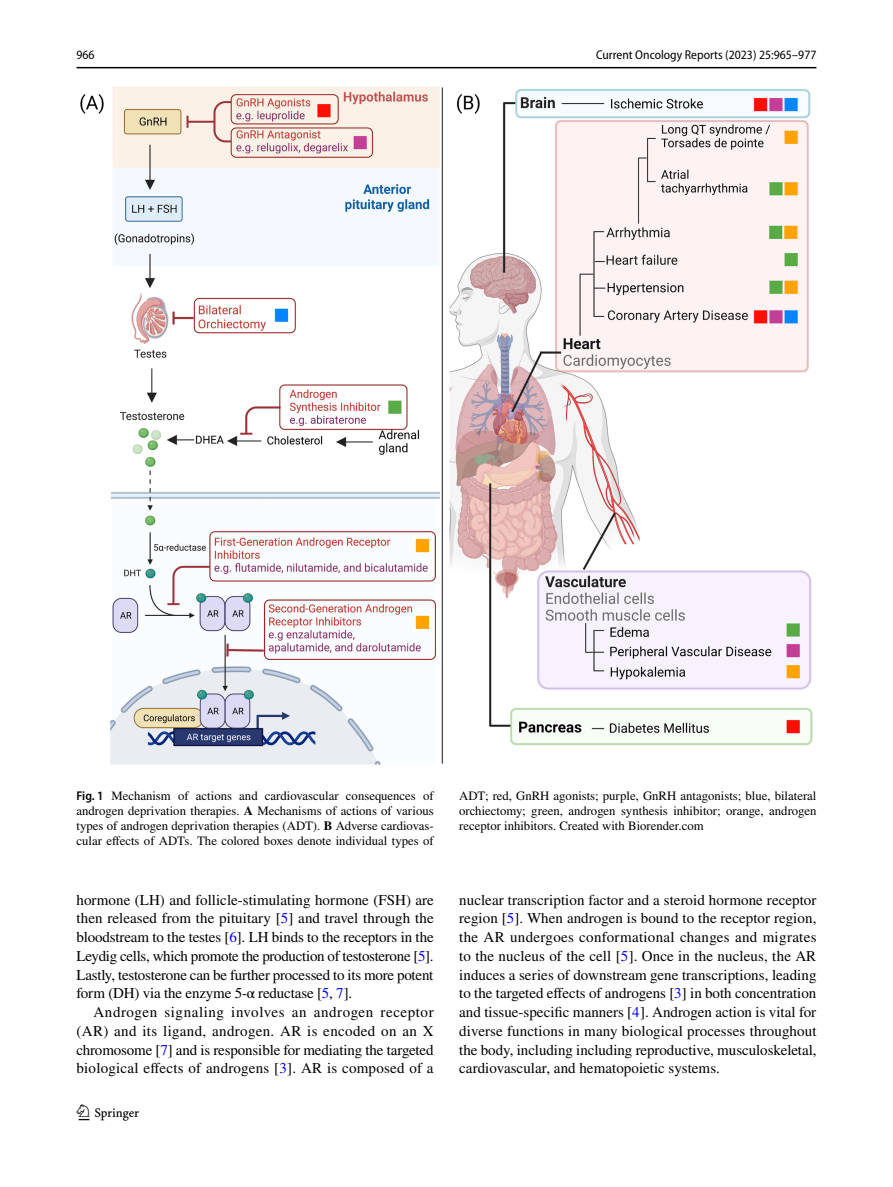
<style>
.page{position:relative;width:893px;height:1187px;background:#fff}
.page>*{position:absolute;margin:0;border:0;box-sizing:border-box;transform-origin:0 0}
.t1{font:22.5px "Springnew Regular 2";color:#000}
.t2{font:15px/18.8px "STIX";color:#000;text-align:justify}
.t3{font:12.75px/15px "STIX";color:#000;text-align:justify}
.t4{font:semi-condensed 12.75px "Myriad Pro";color:#000}
.s1{font-family:"Myriad Pro";font-weight:600;font-stretch:semi-condensed}
.s2{font-weight:700}
.s3{color:#00f}
</style>
<div class="page">
<hr style="left:77px;top:67px;width:739px;height:1px;background:#000">
<img style="left:81px;top:87px;width:731px;height:677px">
<p class="t4" style="left:77px;top:48px;width:20px">966</p>
<p class="t4" style="left:596px;top:48px;width:222px">Current Oncology Reports (2023) 25:965–977</p>
<p class="t3" style="left:77px;top:788px;width:359px"><span class="s1">Fig. 1</span> Mechanism of actions and cardiovascular consequences of androgen deprivation therapies. <span class="s2">A</span> Mechanisms of actions of various types of androgen deprivation therapies (ADT). <span class="s2">B</span> Adverse cardiovas&shy;cular effects of ADTs. The colored boxes denote individual types of</p>
<p class="t3" style="left:459px;top:788px;width:359px">ADT; red, GnRH agonists; purple, GnRH antagonists; blue, bilateral orchiectomy; green, androgen synthesis inhibitor; orange, androgen receptor inhibitors. Created with Biorender.com</p>
<p class="t2" style="left:77px;top:891px;width:359px">hormone (LH) and follicle-stimulating hormone (FSH) are then released from the pituitary [<span class="s3">5</span>] and travel through the bloodstream to the testes [<span class="s3">6</span>]. LH binds to the receptors in the Leydig cells, which promote the production of testosterone [<span class="s3">5</span>].<br>Lastly, testosterone can be further processed to its more potent form (DH) via the enzyme 5-α reductase [<span class="s3">5</span>, <span class="s3">7</span>].</p>
<p class="t2" style="left:77px;top:1003px;width:359px;text-indent:17px">Androgen signaling involves an androgen receptor (AR) and its ligand, androgen. AR is encoded on an X chromosome [<span class="s3">7</span>] and is responsible for mediating the targeted biological effects of androgens [<span class="s3">3</span>]. AR is composed of a</p>
<h1 class="t1" style="left:79px;top:1104px;width:62px">1 3</h1>
<p class="t2" style="left:459px;top:891px;width:359px">nuclear transcription factor and a steroid hormone receptor region [<span class="s3">5</span>]. When androgen is bound to the receptor region, the AR undergoes conformational changes and migrates to the nucleus of the cell [<span class="s3">5</span>]. Once in the nucleus, the AR induces a series of downstream gene transcriptions, leading to the targeted effects of androgens [<span class="s3">3</span>] in both concentration and tissue-specific manners [<span class="s3">4</span>]. Androgen action is vital for diverse functions in many biological processes throughout the body, including including reproductive, musculoskeletal, cardiovascular, and hematopoietic systems.</p>
</div>
